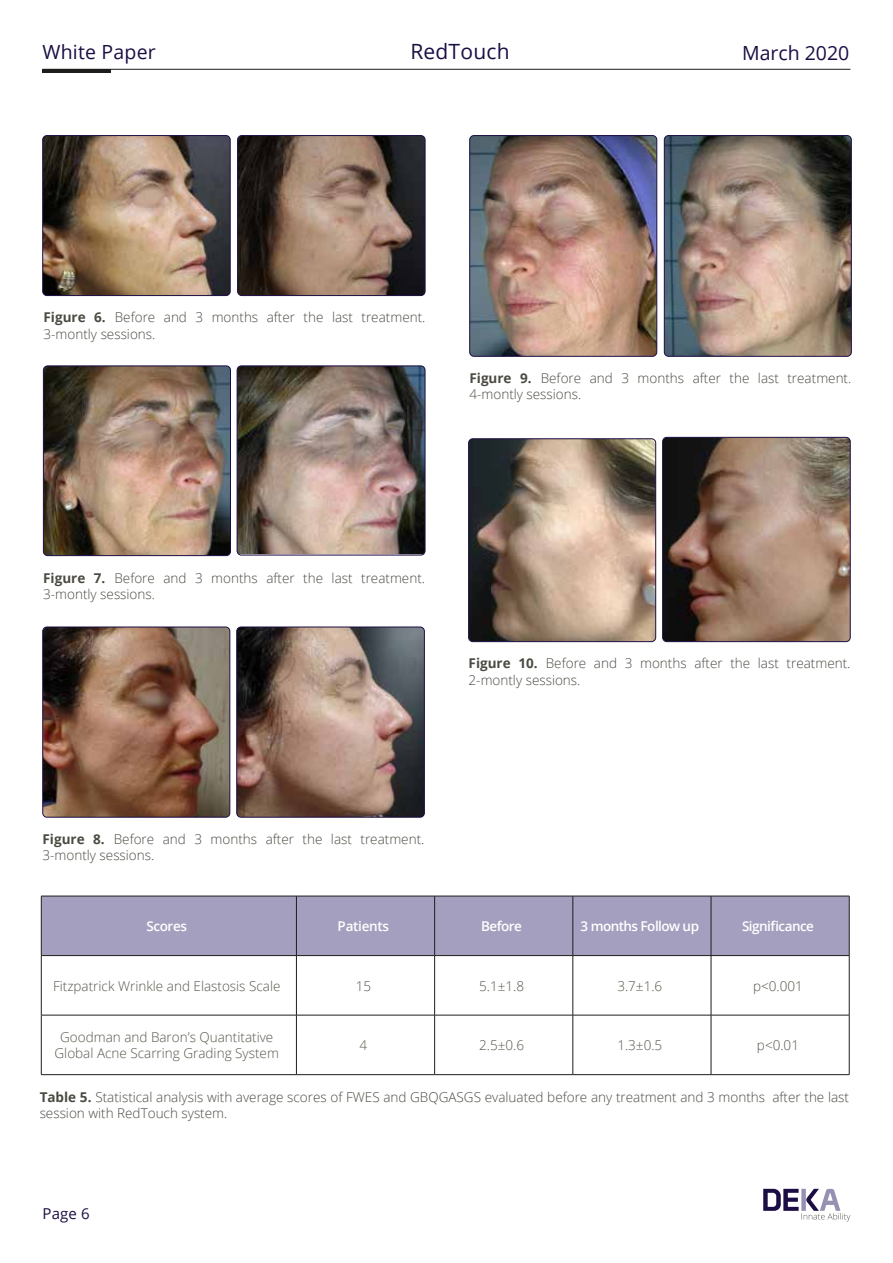
<style>
.page{position:relative;width:893px;height:1263px;background:#fff}
.page>*{position:absolute;margin:0;border:0;box-sizing:border-box;transform-origin:0 0}
.t1{font:21px "Open Sans";letter-spacing:.01em;color:#1c0d44}
.t2{font:19.5px "Open Sans";letter-spacing:.01em;color:#1c0d44}
.t3{font:15px "Open Sans";color:#1c0d44}
.t4{font:300 13.5px/16.5px "Open Sans";color:#4b4a42}
.t5{font:300 13.5px/16.2px "Open Sans";color:#57564b;text-align:center}
.t6{font:600 13.5px "Open Sans";letter-spacing:-.04em;color:#fff}
.t7{font:600 13.5px "Open Sans";letter-spacing:-.02em;color:#fff}
.s1{font-weight:700}
</style>
<div class="page">
<hr style="left:43px;top:69px;width:807px;height:1px;background:#1d1d1b">
<hr style="left:43px;top:69px;width:68px;height:4px;background:#1d1d1b">
<svg style="left:763px;top:1189px;width:87px;height:32px"></svg>
<div style="left:42px;top:897px;width:807px;height:58px;background:#a49fbe"></div>
<hr style="left:41px;top:896px;width:255px;height:1px;background:#1d1d1b">
<hr style="left:296px;top:896px;width:139px;height:1px;background:#1d1d1b">
<hr style="left:435px;top:896px;width:138px;height:1px;background:#1d1d1b">
<hr style="left:573px;top:896px;width:138px;height:1px;background:#1d1d1b">
<hr style="left:711px;top:896px;width:138px;height:1px;background:#1d1d1b">
<hr style="left:41px;top:955px;width:255px;height:1px;background:#1d1d1b">
<hr style="left:296px;top:955px;width:139px;height:1px;background:#1d1d1b">
<hr style="left:435px;top:955px;width:138px;height:1px;background:#1d1d1b">
<hr style="left:573px;top:955px;width:138px;height:1px;background:#1d1d1b">
<hr style="left:711px;top:955px;width:138px;height:1px;background:#1d1d1b">
<hr style="left:41px;top:1015px;width:255px;height:1px;background:#1d1d1b">
<hr style="left:296px;top:1015px;width:139px;height:1px;background:#1d1d1b">
<hr style="left:435px;top:1015px;width:138px;height:1px;background:#1d1d1b">
<hr style="left:573px;top:1015px;width:138px;height:1px;background:#1d1d1b">
<hr style="left:711px;top:1015px;width:138px;height:1px;background:#1d1d1b">
<hr style="left:41px;top:1074px;width:255px;height:1px;background:#1d1d1b">
<hr style="left:296px;top:1074px;width:139px;height:1px;background:#1d1d1b">
<hr style="left:435px;top:1074px;width:138px;height:1px;background:#1d1d1b">
<hr style="left:573px;top:1074px;width:138px;height:1px;background:#1d1d1b">
<hr style="left:711px;top:1074px;width:138px;height:1px;background:#1d1d1b">
<hr style="left:41px;top:896px;width:1px;height:59px;background:#1d1d1b">
<hr style="left:41px;top:956px;width:1px;height:59px;background:#1d1d1b">
<hr style="left:41px;top:1015px;width:1px;height:59px;background:#1d1d1b">
<hr style="left:296px;top:896px;width:1px;height:59px;background:#1d1d1b">
<hr style="left:296px;top:956px;width:1px;height:59px;background:#1d1d1b">
<hr style="left:296px;top:1015px;width:1px;height:59px;background:#1d1d1b">
<hr style="left:434px;top:896px;width:1px;height:59px;background:#1d1d1b">
<hr style="left:434px;top:956px;width:1px;height:59px;background:#1d1d1b">
<hr style="left:434px;top:1015px;width:1px;height:59px;background:#1d1d1b">
<hr style="left:573px;top:896px;width:1px;height:59px;background:#1d1d1b">
<hr style="left:573px;top:956px;width:1px;height:59px;background:#1d1d1b">
<hr style="left:573px;top:1015px;width:1px;height:59px;background:#1d1d1b">
<hr style="left:711px;top:896px;width:1px;height:59px;background:#1d1d1b">
<hr style="left:849px;top:896px;width:1px;height:59px;background:#1d1d1b">
<hr style="left:711px;top:956px;width:1px;height:59px;background:#1d1d1b">
<hr style="left:849px;top:956px;width:1px;height:59px;background:#1d1d1b">
<hr style="left:711px;top:1015px;width:1px;height:59px;background:#1d1d1b">
<hr style="left:849px;top:1015px;width:1px;height:59px;background:#1d1d1b">
<img style="left:43px;top:136px;width:187px;height:160px">
<div style="left:43px;top:135px;width:187px;height:161px;border:1px solid #1c0d44;border-radius:4px"></div>
<img style="left:239px;top:136px;width:186px;height:160px">
<div style="left:237px;top:135px;width:188px;height:161px;border:1px solid #1c0d44;border-radius:4px"></div>
<img style="left:43px;top:366px;width:187px;height:190px">
<div style="left:43px;top:366px;width:188px;height:190px;border:1px solid #1c0d44;border-radius:4px"></div>
<img style="left:237px;top:366px;width:188px;height:188px">
<div style="left:237px;top:366px;width:188px;height:189px;border:1px solid #1c0d44;border-radius:4px"></div>
<img style="left:43px;top:627px;width:187px;height:190px">
<div style="left:43px;top:627px;width:187px;height:190px;border:1px solid #1c0d44;border-radius:4px"></div>
<img style="left:237px;top:627px;width:187px;height:190px">
<div style="left:237px;top:627px;width:188px;height:190px;border:1px solid #1c0d44;border-radius:4px"></div>
<img style="left:470px;top:136px;width:187px;height:220px">
<div style="left:469px;top:135px;width:188px;height:221px;border:1px solid #1c0d44;border-radius:4px"></div>
<img style="left:664px;top:136px;width:187px;height:220px">
<div style="left:664px;top:135px;width:187px;height:221px;border:1px solid #1c0d44;border-radius:4px"></div>
<img style="left:469px;top:439px;width:187px;height:203px">
<div style="left:468px;top:439px;width:188px;height:203px;border:1px solid #1c0d44;border-radius:4px"></div>
<img style="left:664px;top:437px;width:186px;height:205px">
<div style="left:662px;top:437px;width:188px;height:205px;border:1px solid #1c0d44;border-radius:4px"></div>
<h2 class="t2" style="left:43px;top:39px;width:115px">White Paper</h2>
<h1 class="t1" style="left:410px;top:37px;width:101px">RedTouch</h1>
<h2 class="t2" style="left:742px;top:39px;width:109px">March 2020</h2>
<p class="t4" style="left:44px;top:309px;width:383px"><span class="s1">Figure 6.</span> Before and 3 months after the last treatment.<br>3-montly sessions.</p>
<p class="t4" style="left:469px;top:369px;width:383px"><span class="s1">Figure 9.</span> Before and 3 months after the last treatment.<br>4-montly sessions.</p>
<p class="t4" style="left:43px;top:569px;width:383px"><span class="s1">Figure 7.</span> Before and 3 months after the last treatment.<br>3-montly sessions.</p>
<p class="t4" style="left:469px;top:655px;width:383px"><span class="s1">Figure 10.</span> Before and 3 months after the last treatment.<br>2-montly sessions.</p>
<p class="t4" style="left:43px;top:830px;width:383px"><span class="s1">Figure 8.</span> Before and 3 months after the last treatment.<br>3-montly sessions.</p>
<p class="t6" style="left:146px;top:917px;width:42px">Scores</p>
<p class="t7" style="left:338px;top:917px;width:53px">Patients</p>
<p class="t6" style="left:481px;top:917px;width:42px">Before</p>
<p class="t6" style="left:581px;top:917px;width:120px">3 months Follow up</p>
<p class="t6" style="left:742px;top:917px;width:73px">Significance</p>
<p class="t5" style="left:53px;top:977px;width:229px">Fitzpatrick Wrinkle and Elastosis Scale</p>
<p class="t5" style="left:356px;top:977px;width:17px">15</p>
<p class="t5" style="left:479px;top:977px;width:46px">5.1±1.8</p>
<p class="t5" style="left:617px;top:977px;width:46px">3.7±1.6</p>
<p class="t5" style="left:753px;top:977px;width:51px">p&lt;0.001</p>
<p class="t5" style="left:55px;top:1028px;width:226px">Goodman and Baron’s Quantitative<br>Global Acne Scarring Grading System</p>
<p class="t5" style="left:360px;top:1037px;width:9px">4</p>
<p class="t5" style="left:479px;top:1037px;width:46px">2.5±0.6</p>
<p class="t5" style="left:617px;top:1037px;width:46px">1.3±0.5</p>
<p class="t5" style="left:757px;top:1037px;width:44px">p&lt;0.01</p>
<p class="t4" style="left:40px;top:1088px;width:811px"><span class="s1">Table 5.</span> Statistical analysis with average scores of FWES and GBQGASGS evaluated before any treatment and 3 months after the last session with RedTouch system.</p>
<p class="t3" style="left:42px;top:1203px;width:49px">Page 6</p>
</div>
